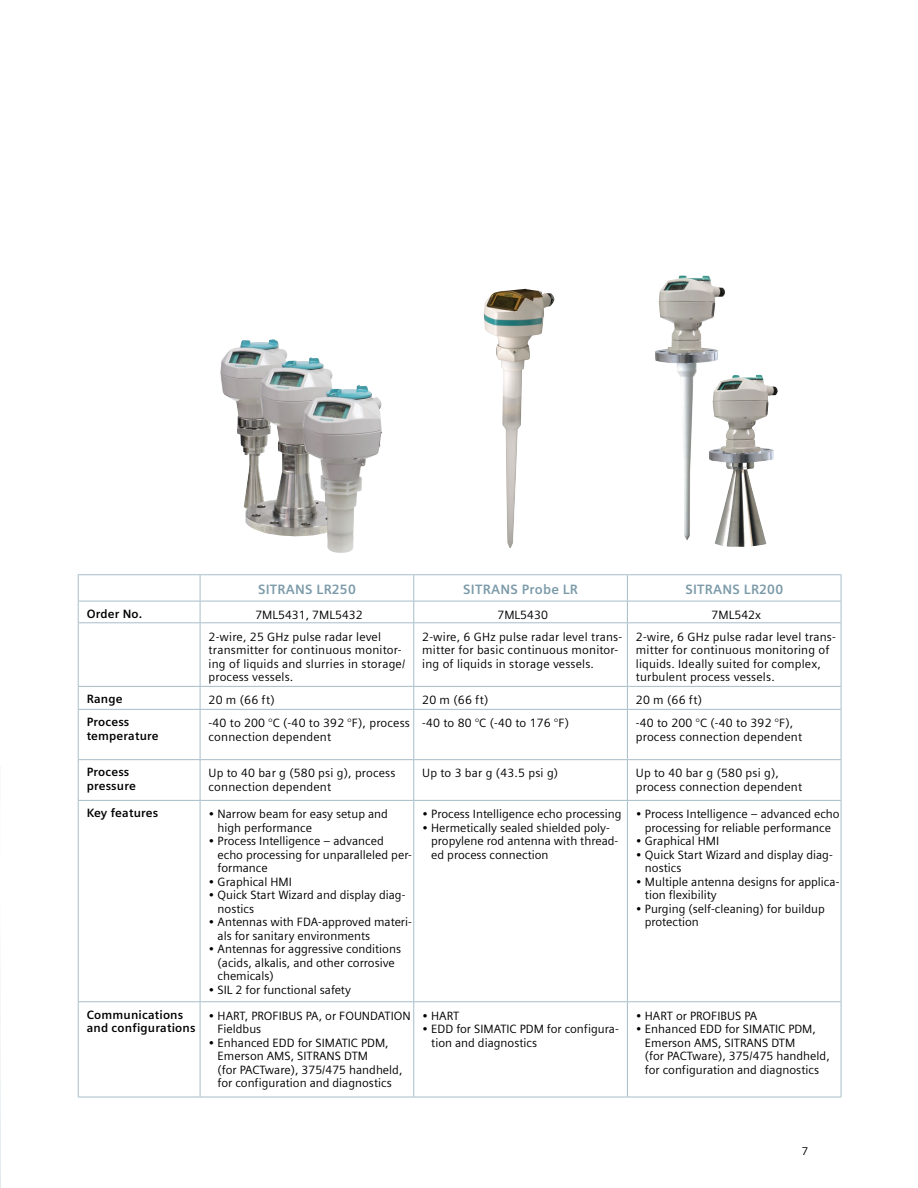
<style>
.page{position:relative;width:918px;height:1188px;background:#fff}
.page>*{position:absolute;margin:0;border:0;box-sizing:border-box;transform-origin:0 0}
.t1{font:700 13.5px "Siemens Sans";letter-spacing:.02em;color:#7b9aa9}
.t2{font:12px/13.5px "Siemens Sans";color:#000}
.t3{font:700 12px/13.5px "Siemens Sans";letter-spacing:.015em;color:#000}
.t4{font:11.25px "Siemens Sans";color:#000}
</style>
<div class="page">
<img style="left:0;top:766px;width:1px;height:422px">
<img style="left:0;top:901px;width:1px;height:123px">
<svg style="left:79px;top:575px;width:762px;height:522px"></svg>
<hr style="left:78px;top:1002px;width:1px;height:95px;background:#a7bdc9">
<hr style="left:200px;top:1002px;width:1px;height:95px;background:#a7bdc9">
<hr style="left:413px;top:1002px;width:1px;height:95px;background:#a7bdc9">
<hr style="left:627px;top:1002px;width:1px;height:95px;background:#a7bdc9">
<hr style="left:841px;top:1002px;width:1px;height:95px;background:#a7bdc9">
<hr style="left:78px;top:1097px;width:122px;height:1px;background:#a7bdc9">
<hr style="left:200px;top:1097px;width:214px;height:1px;background:#a7bdc9">
<hr style="left:414px;top:1097px;width:213px;height:1px;background:#a7bdc9">
<hr style="left:627px;top:1097px;width:214px;height:1px;background:#a7bdc9">
<hr style="left:78px;top:574px;width:122px;height:1px;background:#a7bdc9">
<svg style="left:78px;top:575px;width:1px;height:47px"></svg>
<hr style="left:200px;top:574px;width:214px;height:1px;background:#a7bdc9">
<svg style="left:200px;top:575px;width:1px;height:47px"></svg>
<hr style="left:414px;top:574px;width:213px;height:1px;background:#a7bdc9">
<svg style="left:413px;top:575px;width:1px;height:47px"></svg>
<hr style="left:627px;top:574px;width:214px;height:1px;background:#a7bdc9">
<svg style="left:627px;top:575px;width:1px;height:47px"></svg>
<svg style="left:841px;top:575px;width:1px;height:47px"></svg>
<hr style="left:78px;top:601px;width:122px;height:1px;background:#a7bdc9">
<hr style="left:200px;top:601px;width:214px;height:1px;background:#a7bdc9">
<hr style="left:414px;top:601px;width:213px;height:1px;background:#a7bdc9">
<hr style="left:627px;top:601px;width:214px;height:1px;background:#a7bdc9">
<hr style="left:78px;top:622px;width:122px;height:1px;background:#a7bdc9">
<hr style="left:78px;top:623px;width:1px;height:63px;background:#a7bdc9">
<hr style="left:200px;top:622px;width:214px;height:1px;background:#a7bdc9">
<hr style="left:200px;top:623px;width:1px;height:63px;background:#a7bdc9">
<hr style="left:414px;top:622px;width:213px;height:1px;background:#a7bdc9">
<hr style="left:413px;top:623px;width:1px;height:63px;background:#a7bdc9">
<hr style="left:627px;top:622px;width:214px;height:1px;background:#a7bdc9">
<hr style="left:627px;top:623px;width:1px;height:63px;background:#a7bdc9">
<hr style="left:841px;top:623px;width:1px;height:63px;background:#a7bdc9">
<hr style="left:78px;top:686px;width:122px;height:1px;background:#a7bdc9">
<svg style="left:78px;top:687px;width:1px;height:22px"></svg>
<hr style="left:200px;top:686px;width:214px;height:1px;background:#a7bdc9">
<svg style="left:200px;top:687px;width:1px;height:22px"></svg>
<hr style="left:414px;top:686px;width:213px;height:1px;background:#a7bdc9">
<svg style="left:413px;top:687px;width:1px;height:22px"></svg>
<hr style="left:627px;top:686px;width:214px;height:1px;background:#a7bdc9">
<svg style="left:627px;top:687px;width:1px;height:22px"></svg>
<svg style="left:841px;top:687px;width:1px;height:22px"></svg>
<hr style="left:78px;top:709px;width:122px;height:1px;background:#a7bdc9">
<hr style="left:78px;top:710px;width:1px;height:49px;background:#a7bdc9">
<hr style="left:200px;top:709px;width:214px;height:1px;background:#a7bdc9">
<hr style="left:200px;top:710px;width:1px;height:49px;background:#a7bdc9">
<hr style="left:414px;top:709px;width:213px;height:1px;background:#a7bdc9">
<hr style="left:413px;top:710px;width:1px;height:49px;background:#a7bdc9">
<hr style="left:627px;top:709px;width:214px;height:1px;background:#a7bdc9">
<hr style="left:627px;top:710px;width:1px;height:49px;background:#a7bdc9">
<hr style="left:841px;top:710px;width:1px;height:49px;background:#a7bdc9">
<hr style="left:78px;top:759px;width:122px;height:1px;background:#a7bdc9">
<hr style="left:78px;top:760px;width:1px;height:40px;background:#a7bdc9">
<hr style="left:200px;top:759px;width:214px;height:1px;background:#a7bdc9">
<hr style="left:200px;top:760px;width:1px;height:40px;background:#a7bdc9">
<hr style="left:414px;top:759px;width:213px;height:1px;background:#a7bdc9">
<hr style="left:413px;top:760px;width:1px;height:40px;background:#a7bdc9">
<hr style="left:627px;top:759px;width:214px;height:1px;background:#a7bdc9">
<hr style="left:627px;top:760px;width:1px;height:40px;background:#a7bdc9">
<hr style="left:841px;top:760px;width:1px;height:40px;background:#a7bdc9">
<hr style="left:78px;top:800px;width:122px;height:1px;background:#a7bdc9">
<hr style="left:78px;top:801px;width:1px;height:200px;background:#a7bdc9">
<hr style="left:200px;top:800px;width:214px;height:1px;background:#a7bdc9">
<hr style="left:200px;top:801px;width:1px;height:200px;background:#a7bdc9">
<hr style="left:414px;top:800px;width:213px;height:1px;background:#a7bdc9">
<hr style="left:413px;top:801px;width:1px;height:200px;background:#a7bdc9">
<hr style="left:627px;top:800px;width:214px;height:1px;background:#a7bdc9">
<hr style="left:627px;top:801px;width:1px;height:200px;background:#a7bdc9">
<hr style="left:841px;top:801px;width:1px;height:200px;background:#a7bdc9">
<hr style="left:78px;top:1001px;width:122px;height:1px;background:#a7bdc9">
<hr style="left:200px;top:1001px;width:214px;height:1px;background:#a7bdc9">
<hr style="left:414px;top:1001px;width:213px;height:1px;background:#a7bdc9">
<hr style="left:627px;top:1001px;width:214px;height:1px;background:#a7bdc9">
<img style="left:484px;top:289px;width:70px;height:259px">
<img style="left:655px;top:275px;width:70px;height:266px">
<img style="left:709px;top:375px;width:69px;height:172px">
<img style="left:220px;top:339px;width:163px;height:214px">
<p class="t1" style="left:258px;top:581px;width:99px">SITRANS LR250</p>
<p class="t1" style="left:463px;top:581px;width:116px">SITRANS Probe LR</p>
<p class="t1" style="left:685px;top:581px;width:99px">SITRANS LR200</p>
<p class="t3" style="left:87px;top:607px;width:57px">Order No.</p>
<p class="t2" style="left:255px;top:608px;width:109px">7ML5431, 7ML5432</p>
<p class="t2" style="left:497px;top:608px;width:52px">7ML5430</p>
<p class="t2" style="left:712px;top:608px;width:51px">7ML542x</p>
<p class="t2" style="left:209px;top:630px;width:198px">2-wire, 25 GHz pulse radar level transmitter for continuous monitor&shy;ing of liquids and slurries in storage/ process vessels.</p>
<p class="t2" style="left:422px;top:630px;width:201px">2-wire, 6 GHz pulse radar level trans&shy;mitter for basic continuous monitor&shy;ing of liquids in storage vessels.</p>
<p class="t2" style="left:636px;top:630px;width:201px">2-wire, 6 GHz pulse radar level trans&shy;mitter for continuous monitoring of liquids. Ideally suited for complex, turbulent process vessels.</p>
<p class="t3" style="left:87px;top:692px;width:37px">Range</p>
<p class="t2" style="left:209px;top:693px;width:68px">20 m (66 ft)</p>
<p class="t2" style="left:422px;top:693px;width:68px">20 m (66 ft)</p>
<p class="t2" style="left:636px;top:693px;width:68px">20 m (66 ft)</p>
<p class="t3" style="left:87px;top:715px;width:74px">Process temperature</p>
<p class="t2" style="left:209px;top:716px;width:203px">-40 to 200 °C (-40 to 392 °F), process connection dependent</p>
<p class="t2" style="left:422px;top:716px;width:148px">-40 to 80 °C (-40 to 176 °F)</p>
<p class="t2" style="left:636px;top:716px;width:168px">-40 to 200 °C (-40 to 392 °F), process connection dependent</p>
<p class="t3" style="left:87px;top:766px;width:51px">Process pressure</p>
<p class="t2" style="left:209px;top:767px;width:188px">Up to 40 bar g (580 psi g), process connection dependent</p>
<p class="t2" style="left:422px;top:767px;width:138px">Up to 3 bar g (43.5 psi g)</p>
<p class="t2" style="left:636px;top:767px;width:168px">Up to 40 bar g (580 psi g), process connection dependent</p>
<p class="t3" style="left:87px;top:806px;width:73px">Key features</p>
<p class="t2" style="left:218px;top:807px;width:172px;text-indent:-9px">• Narrow beam for easy setup and high performance</p>
<p class="t2" style="left:218px;top:834px;width:196px;text-indent:-9px">• Process Intelligence – advanced echo processing for unparalleled per&shy;formance</p>
<p class="t2" style="left:209px;top:875px;width:85px">• Graphical HMI</p>
<p class="t2" style="left:218px;top:888px;width:189px;text-indent:-9px">• Quick Start Wizard and display diag&shy;nostics</p>
<p class="t2" style="left:218px;top:915px;width:196px;text-indent:-9px">• Antennas with FDA-approved materi&shy;als for sanitary environments</p>
<p class="t2" style="left:218px;top:942px;width:185px;text-indent:-9px">• Antennas for aggressive conditions (acids, alkalis, and other corrosive chemicals)</p>
<p class="t2" style="left:209px;top:983px;width:144px">• SIL 2 for functional safety</p>
<p class="t2" style="left:422px;top:807px;width:201px">• Process Intelligence echo processing</p>
<p class="t2" style="left:431px;top:821px;width:189px;text-indent:-9px">• Hermetically sealed shielded poly&shy;propylene rod antenna with thread&shy;ed process connection</p>
<p class="t2" style="left:636px;top:807px;width:205px;text-align:center">• Process Intelligence – advanced echo processing for reliable performance</p>
<p class="t2" style="left:636px;top:834px;width:85px">• Graphical HMI</p>
<p class="t2" style="left:645px;top:848px;width:189px;text-indent:-9px">• Quick Start Wizard and display diag&shy;nostics</p>
<p class="t2" style="left:645px;top:875px;width:196px;text-indent:-9px">• Multiple antenna designs for applica&shy;tion flexibility</p>
<p class="t2" style="left:645px;top:902px;width:181px;text-indent:-9px">• Purging (self-cleaning) for buildup protection</p>
<p class="t3" style="left:87px;top:1008px;width:110px">Communications and configurations</p>
<p class="t2" style="left:218px;top:1009px;width:195px;text-indent:-9px">• HART, PROFIBUS PA, or FOUNDATION<br>Fieldbus</p>
<p class="t2" style="left:218px;top:1036px;width:186px;text-indent:-9px">• Enhanced EDD for SIMATIC PDM,<br>Emerson AMS, SITRANS DTM<br>(for PACTware), 375/475 handheld, for configuration and diagnostics</p>
<p class="t2" style="left:422px;top:1009px;width:39px">• HART</p>
<p class="t2" style="left:431px;top:1022px;width:189px;text-indent:-9px">• EDD for SIMATIC PDM for configura&shy;tion and diagnostics</p>
<p class="t2" style="left:636px;top:1009px;width:123px">• HART or PROFIBUS PA</p>
<p class="t2" style="left:645px;top:1022px;width:186px;text-indent:-9px">• Enhanced EDD for SIMATIC PDM,<br>Emerson AMS, SITRANS DTM<br>(for PACTware), 375/475 handheld, for configuration and diagnostics</p>
<p class="t4" style="left:802px;top:1145px;width:8px">7</p>
</div>
